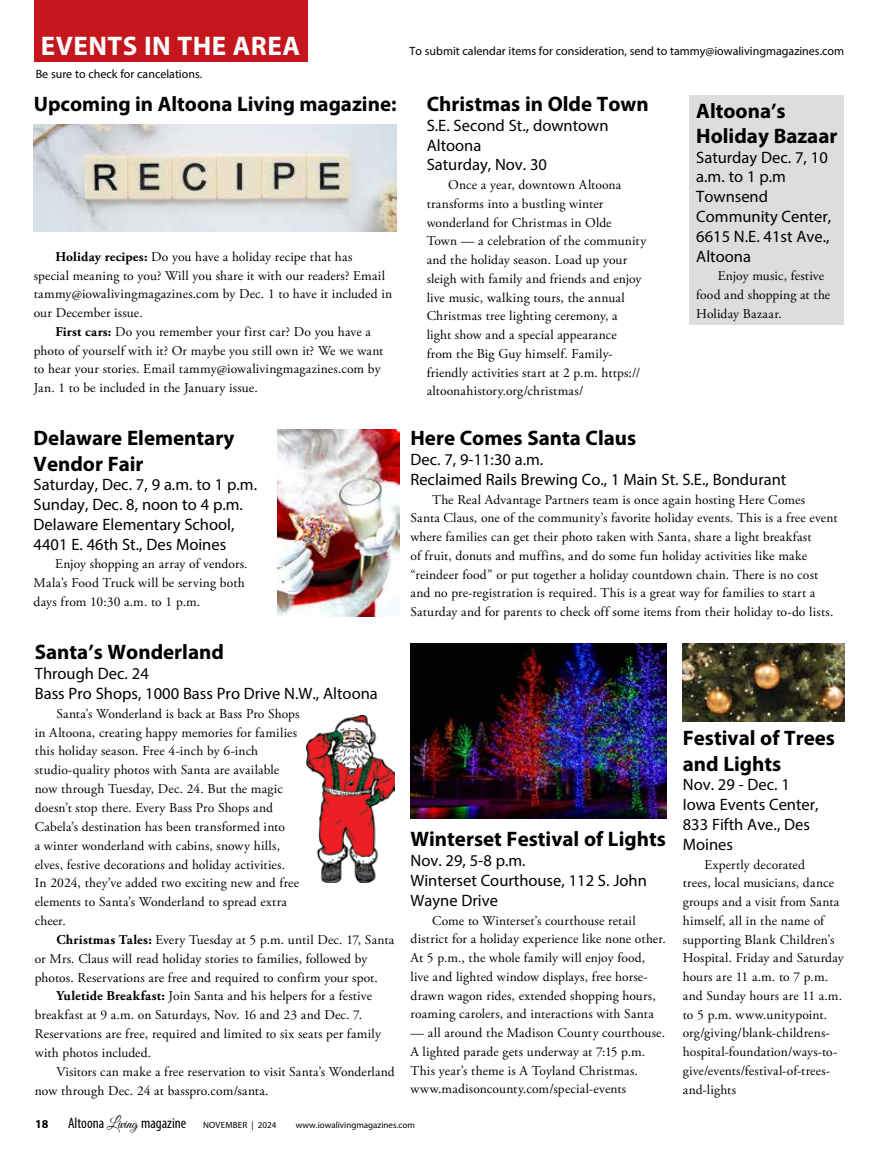
<style>
.page{position:relative;width:878px;height:1161px;background:#fff}
.page>*{position:absolute;margin:0;border:0;box-sizing:border-box;transform-origin:0 0}
.t1{font:700 27px "Myriad Pro";letter-spacing:.02em;color:#fff}
.t2{font:700 21px/25.2px "Myriad Pro";color:#000}
.t3{font:16.5px/19.8px "Myriad Pro";color:#000}
.t4{font:condensed 15px "Myriad Pro";color:#000}
.t5{font:13.5px/18.8px "Adobe Garamond Pro";letter-spacing:.01em;color:#000}
.t6{font:12px "Myriad Pro";color:#000}
.t7{font:700 12px "Myriad Pro";color:#000}
.t8{font:9px "Myriad Pro";color:#000}
.t9{font:9px "Myriad Pro";letter-spacing:.02em;color:#000}
.s1{font-weight:700}
.s2{font-family:"Great Vibes";font-stretch:normal}
</style>
<div class="page">
<div style="left:34px;top:0;width:273px;height:62px;background:#c4161c"></div>
<div style="left:689px;top:95px;width:155px;height:230px;background:#dcddde"></div>
<img style="left:34px;top:125px;width:362px;height:106px">
<img style="left:306px;top:715px;width:89px;height:167px">
<img style="left:278px;top:430px;width:121px;height:186px">
<img style="left:410px;top:643px;width:256px;height:176px">
<img style="left:682px;top:643px;width:162px;height:79px">
<h1 class="t1" style="left:41px;top:28px;width:261px">EVENTS IN THE AREA</h1>
<p class="t6" style="left:36px;top:67px;width:168px">Be sure to check for cancelations.</p>
<h2 class="t2" style="left:34px;top:91px;width:364px">Upcoming in Altoona Living magazine:</h2>
<p class="t5" style="left:55px;top:248px;width:298px"><span class="s1">Holiday recipes:</span> Do you have a holiday recipe that has</p>
<p class="t5" style="left:34px;top:267px;width:353px">special meaning to you? Will you share it with our readers? Email</p>
<p class="t5" style="left:34px;top:285px;width:360px">tammy@iowalivingmagazines.com by Dec. 1 to have it included in</p>
<p class="t5" style="left:34px;top:304px;width:110px">our December issue.</p>
<p class="t5" style="left:55px;top:323px;width:317px"><span class="s1">First cars:</span> Do you remember your first car? Do you have a</p>
<p class="t5" style="left:34px;top:342px;width:351px">photo of yourself with it? Or maybe you still own it? We we want</p>
<p class="t5" style="left:34px;top:360px;width:348px">to hear your stories. Email tammy@iowalivingmagazines.com by</p>
<p class="t5" style="left:34px;top:379px;width:225px">Jan. 1 to be included in the January issue.</p>
<h2 class="t2" style="left:34px;top:425px;width:202px">Delaware Elementary<br>Vendor Fair</h2>
<p class="t3" style="left:34px;top:475px;width:225px">Saturday, Dec. 7, 9 a.m. to 1 p.m.<br>Sunday, Dec. 8, noon to 4 p.m.<br>Delaware Elementary School,<br>4401 E. 46th St., Des Moines</p>
<p class="t5" style="left:34px;top:555px;width:215px;text-indent:22px">Enjoy shopping an array of vendors.<br>Mala’s Food Truck will be serving both days from 10:30 a.m. to 1 p.m.</p>
<h2 class="t2" style="left:35px;top:639px;width:191px">Santa’s Wonderland</h2>
<p class="t3" style="left:35px;top:663px;width:344px">Through Dec. 24<br>Bass Pro Shops, 1000 Bass Pro Drive N.W., Altoona</p>
<p class="t5" style="left:35px;top:704px;width:266px;text-indent:22px">Santa’s Wonderland is back at Bass Pro Shops in Altoona, creating happy memories for families this holiday season. Free 4-inch by 6-inch studio-quality photos with Santa are available now through Tuesday, Dec. 24. But the magic doesn’t stop there. Every Bass Pro Shops and Cabela’s destination has been transformed into<br>a winter wonderland with cabins, snowy hills, elves, festive decorations and holiday activities.<br>In 2024, they’ve added two exciting new and free elements to Santa’s Wonderland to spread extra cheer.</p>
<p class="t5" style="left:56px;top:931px;width:339px"><span class="s1">Christmas Tales:</span> Every Tuesday at 5 p.m. until Dec. 17, Santa</p>
<p class="t5" style="left:35px;top:950px;width:334px">or Mrs. Claus will read holiday stories to families, followed by</p>
<p class="t5" style="left:35px;top:968px;width:344px">photos. Reservations are free and required to confirm your spot.</p>
<p class="t5" style="left:56px;top:987px;width:317px"><span class="s1">Yuletide Breakfast:</span> Join Santa and his helpers for a festive</p>
<p class="t5" style="left:35px;top:1006px;width:329px">breakfast at 9 a.m. on Saturdays, Nov. 16 and 23 and Dec. 7.</p>
<p class="t5" style="left:35px;top:1025px;width:347px">Reservations are free, required and limited to six seats per family</p>
<p class="t5" style="left:35px;top:1044px;width:118px">with photos included.</p>
<p class="t5" style="left:56px;top:1063px;width:340px">Visitors can make a free reservation to visit Santa’s Wonderland</p>
<p class="t5" style="left:35px;top:1081px;width:235px">now through Dec. 24 at basspro.com/santa.</p>
<p class="t6" style="left:409px;top:44px;width:436px">To submit calendar items for consideration, send to tammy@iowalivingmagazines.com</p>
<h2 class="t2" style="left:426px;top:91px;width:223px">Christmas in Olde Town</h2>
<p class="t3" style="left:426px;top:115px;width:183px">S.E. Second St., downtown<br>Altoona<br>Saturday, Nov. 30</p>
<p class="t5" style="left:426px;top:176px;width:221px;text-indent:22px">Once a year, downtown Altoona transforms into a bustling winter wonderland for Christmas in Olde<br>Town — a celebration of the community and the holiday season. Load up your sleigh with family and friends and enjoy live music, walking tours, the annual Christmas tree lighting ceremony, a<br>light show and a special appearance<br>from the Big Guy himself. Family&shy;friendly activities start at 2 p.m. https:// altoonahistory.org/christmas/</p>
<h2 class="t2" style="left:696px;top:97px;width:143px">Altoona’s<br>Holiday Bazaar</h2>
<p class="t3" style="left:696px;top:147px;width:136px">Saturday Dec. 7, 10 a.m. to 1 p.m<br>Townsend<br>Community Center,<br>6615 N.E. 41st Ave.,<br>Altoona</p>
<p class="t5" style="left:696px;top:267px;width:135px;text-indent:22px">Enjoy music, festive food and shopping at the<br>Holiday Bazaar.</p>
<h2 class="t2" style="left:410px;top:425px;width:227px">Here Comes Santa Claus</h2>
<p class="t3" style="left:410px;top:449px;width:377px">Dec. 7, 9-11:30 a.m.<br>Reclaimed Rails Brewing Co., 1 Main St. S.E., Bondurant</p>
<p class="t5" style="left:410px;top:490px;width:428px;text-indent:22px">The Real Advantage Partners team is once again hosting Here Comes Santa Claus, one of the community’s favorite holiday events. This is a free event where families can get their photo taken with Santa, share a light breakfast<br>of fruit, donuts and muffins, and do some fun holiday activities like make “reindeer food” or put together a holiday countdown chain. There is no cost and no pre-registration is required. This is a great way for families to start a Saturday and for parents to check off some items from their holiday to-do lists.</p>
<h2 class="t2" style="left:410px;top:826px;width:257px">Winterset Festival of Lights</h2>
<p class="t3" style="left:410px;top:851px;width:238px">Nov. 29, 5-8 p.m.<br>Winterset Courthouse, 112 S. John<br>Wayne Drive</p>
<p class="t5" style="left:410px;top:911px;width:257px;text-indent:22px">Come to Winterset’s courthouse retail district for a holiday experience like none other.<br>At 5 p.m., the whole family will enjoy food, live and lighted window displays, free horse&shy;drawn wagon rides, extended shopping hours, roaming carolers, and interactions with Santa</p>
<p class="t5" style="left:410px;top:1024px;width:256px">— all around the Madison County courthouse.<br>A lighted parade gets underway at 7:15 p.m.<br>This year’s theme is A Toyland Christmas. www.madisoncounty.com/special-events</p>
<h2 class="t2" style="left:682px;top:725px;width:154px">Festival of Trees and Lights</h2>
<p class="t3" style="left:682px;top:775px;width:137px">Nov. 29 - Dec. 1<br>Iowa Events Center,<br>833 Fifth Ave., Des<br>Moines</p>
<p class="t5" style="left:682px;top:855px;width:162px;text-indent:22px">Expertly decorated<br>trees, local musicians, dance groups and a visit from Santa himself, all in the name of supporting Blank Children’s<br>Hospital. Friday and Saturday hours are 11 a.m. to 7 p.m. and Sunday hours are 11 a.m. to 5 p.m. www.unitypoint. org/giving/blank-childrens&shy;hospital-foundation/ways-to&shy;give/events/festival-of-trees&shy;and-lights</p>
<p class="t7" style="left:35px;top:1116px;width:15px">18</p>
<p class="t4" style="left:68px;top:1114px;width:120px">Altoona <span class="s2">Living</span> magazine</p>
<p class="t9" style="left:203px;top:1119px;width:75px">NOVEMBER | 2024</p>
<p class="t8" style="left:296px;top:1119px;width:121px">www.iowalivingmagazines.com</p>
</div>
